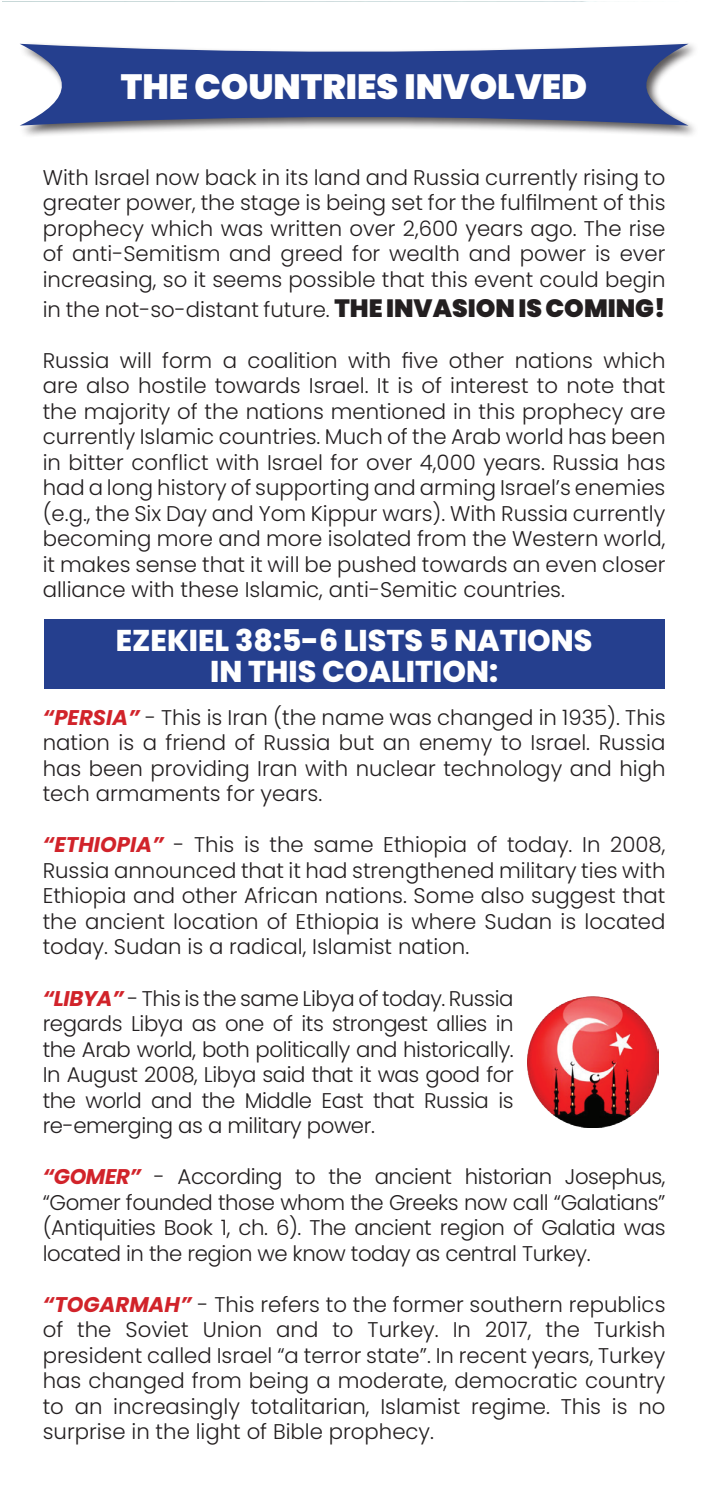
<style>
.page{position:relative;width:709px;height:1489px;background:#fff}
.page>*{position:absolute;margin:0;border:0;box-sizing:border-box;transform-origin:0 0}
.t1{font:900 35px "Poppins";color:#fff}
.t2{font:800 30px/31px "Poppins";color:#fff;text-align:center}
.t3{font:300 21.25px/25.5px "Poppins";color:#231f20;text-align:justify}
.s1{font-weight:900;font-size:25px}
.s2{font-weight:700;font-style:italic;color:#d1232a}
</style>
<div class="page">
<div style="left:44px;top:619px;width:620px;height:69px;background:#253f8e"></div>
<img style="left:528px;top:996px;width:130px;height:131px">
<div style="left:19px;top:41px;width:680px;height:97px;background:#231f20;opacity:.75"></div>
<svg style="left:20px;top:44px;width:668px;height:82px;background:#4a5e9c"></svg>
<h1 class="t1" style="left:121px;top:66px;width:468px">THE COUNTRIES INVOLVED</h1>
<p class="t3" style="left:43px;top:164px;width:624px">With Israel now back in its land and Russia currently rising to greater power, the stage is being set for the fulfilment of this prophecy which was written over 2,600 years ago. The rise of anti-Semitism and greed for wealth and power is ever increasing, so it seems possible that this event could begin</p>
<p class="t3" style="left:43px;top:296px;width:624px">in the not-so-distant future. <span class="s1">THE INVASION IS COMING!</span></p>
<p class="t3" style="left:43px;top:347px;width:624px">Russia will form a coalition with five other nations which are also hostile towards Israel. It is of interest to note that the majority of the nations mentioned in this prophecy are currently Islamic countries. Much of the Arab world has been in bitter conflict with Israel for over 4,000 years. Russia has had a long history of supporting and arming Israel’s enemies (e.g., the Six Day and Yom Kippur wars). With Russia currently becoming more and more isolated from the Western world, it makes sense that it will be pushed towards an even closer alliance with these Islamic, anti-Semitic countries.</p>
<h2 class="t2" style="left:116px;top:625px;width:478px">EZEKIEL 38:5-6 LISTS 5 NATIONS<br>IN THIS COALITION:</h2>
<p class="t3" style="left:43px;top:704px;width:624px"><span class="s2">“PERSIA”</span> - This is Iran (the name was changed in 1935). This nation is a friend of Russia but an enemy to Israel. Russia has been providing Iran with nuclear technology and high tech armaments for years.</p>
<p class="t3" style="left:43px;top:832px;width:624px"><span class="s2">“ETHIOPIA”</span> - This is the same Ethiopia of today. In 2008, Russia announced that it had strengthened military ties with Ethiopia and other African nations. Some also suggest that the ancient location of Ethiopia is where Sudan is located today. Sudan is a radical, Islamist nation.</p>
<p class="t3" style="left:43px;top:985px;width:472px"><span class="s2">“LIBYA”</span> - This is the same Libya of today. Russia regards Libya as one of its strongest allies in the Arab world, both politically and historically.<br>In August 2008, Libya said that it was good for the world and the Middle East that Russia is re-emerging as a military power.</p>
<p class="t3" style="left:43px;top:1163px;width:624px"><span class="s2">“GOMER”</span> - According to the ancient historian Josephus, “Gomer founded those whom the Greeks now call “Galatians” (Antiquities Book 1, ch. 6). The ancient region of Galatia was located in the region we know today as central Turkey.</p>
<p class="t3" style="left:43px;top:1291px;width:624px"><span class="s2">“TOGARMAH”</span> - This refers to the former southern republics of the Soviet Union and to Turkey. In 2017, the Turkish president called Israel “a terror state”. In recent years, Turkey has changed from being a moderate, democratic country to an increasingly totalitarian, Islamist regime. This is no surprise in the light of Bible prophecy.</p>
</div>
